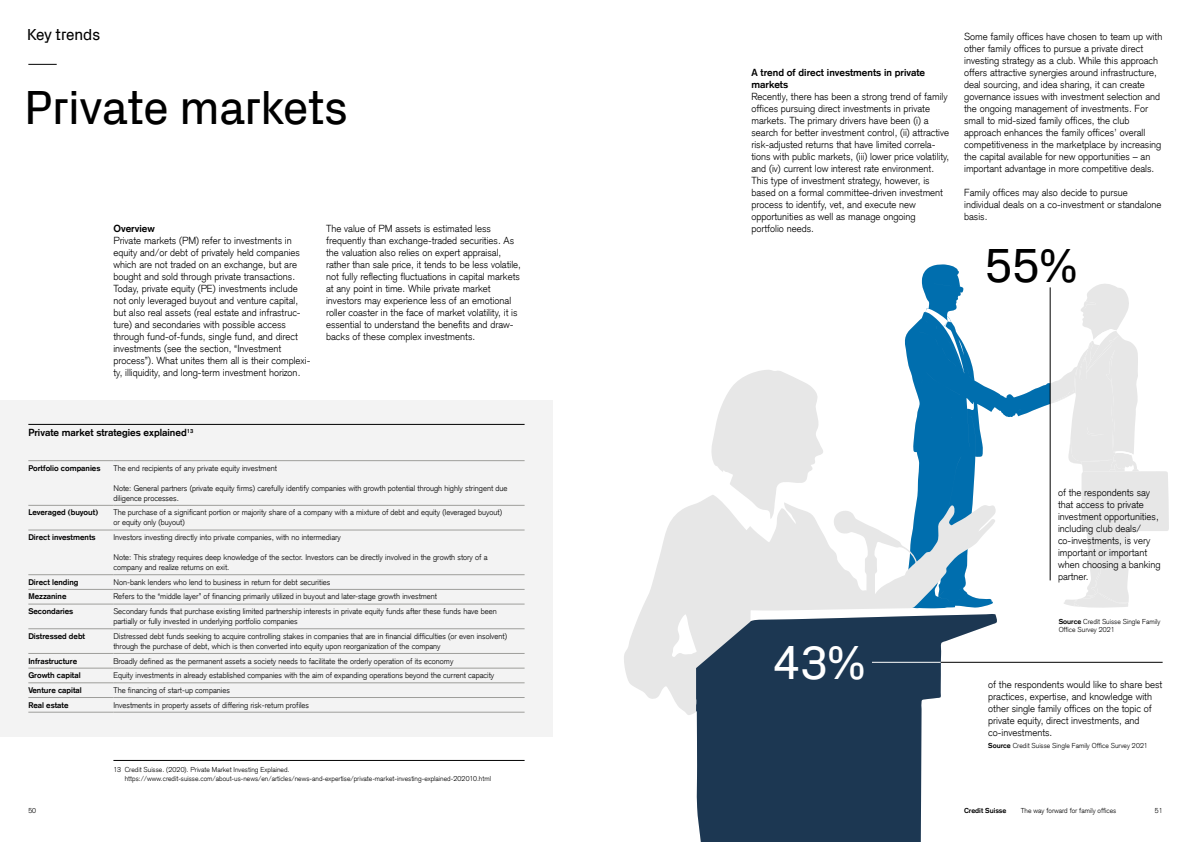
<style>
.page{position:relative;width:1191px;height:842px;background:#fff}
.page>*{position:absolute;margin:0;border:0;box-sizing:border-box;transform-origin:0 0}
.t1{font:48px "Credit Suisse Headline";color:#000}
.t2{font:48px "Credit Suisse Headline";color:#fff}
.t3{font:16px "Credit Suisse Headline";color:#000}
.t4{font:300 10px/12px "Credit Suisse Type";color:#000}
.t5{font:700 10px/12px "Credit Suisse Type";color:#000}
.t6{font:300 8px/10px "Credit Suisse Type";color:#000}
.t7{font:700 8px "Credit Suisse Type";color:#000}
.t8{font:300 7px/8.4px "Credit Suisse Type";color:#000}
.t9{font:700 7px "Credit Suisse Type";color:#000}
.s1{font-weight:700}
</style>
<div class="page">
<svg style="left:905px;top:264px;width:264px;height:344px"></svg>
<svg style="left:624px;top:494px;width:374px;height:221px;fill:#e7e7e7"></svg>
<svg style="left:711px;top:370px;width:112px;height:149px"></svg>
<svg style="left:696px;top:613px;width:302px;height:229px;fill:#1c3752"></svg>
<hr style="left:1050px;top:287px;width:1px;height:293px;background:#000">
<hr style="left:872px;top:662px;width:68px;height:1px;background:#fff">
<hr style="left:940px;top:662px;width:222px;height:1px;background:#000">
<div style="left:0;top:400px;width:553px;height:336px;background:#f3f3f3"></div>
<hr style="left:28px;top:424px;width:496px;height:1px;background:#000">
<hr style="left:113px;top:760px;width:411px;height:1px;background:#000">
<hr style="left:28px;top:712px;width:85px;height:1px;background:#9e9e9b">
<hr style="left:113px;top:712px;width:411px;height:1px;background:#9e9e9b">
<hr style="left:28px;top:697px;width:85px;height:1px;background:#9e9e9b">
<hr style="left:113px;top:697px;width:411px;height:1px;background:#9e9e9b">
<hr style="left:28px;top:682px;width:85px;height:1px;background:#9e9e9b">
<hr style="left:113px;top:682px;width:411px;height:1px;background:#9e9e9b">
<hr style="left:28px;top:668px;width:85px;height:1px;background:#9e9e9b">
<hr style="left:113px;top:668px;width:411px;height:1px;background:#9e9e9b">
<hr style="left:28px;top:653px;width:85px;height:1px;background:#9e9e9b">
<hr style="left:113px;top:653px;width:411px;height:1px;background:#9e9e9b">
<hr style="left:28px;top:628px;width:85px;height:1px;background:#9e9e9b">
<hr style="left:113px;top:628px;width:411px;height:1px;background:#9e9e9b">
<hr style="left:28px;top:604px;width:85px;height:1px;background:#9e9e9b">
<hr style="left:113px;top:604px;width:411px;height:1px;background:#9e9e9b">
<hr style="left:28px;top:589px;width:85px;height:1px;background:#9e9e9b">
<hr style="left:113px;top:589px;width:411px;height:1px;background:#9e9e9b">
<hr style="left:28px;top:574px;width:85px;height:1px;background:#9e9e9b">
<hr style="left:113px;top:574px;width:411px;height:1px;background:#9e9e9b">
<hr style="left:28px;top:530px;width:85px;height:1px;background:#9e9e9b">
<hr style="left:113px;top:530px;width:411px;height:1px;background:#9e9e9b">
<hr style="left:28px;top:505px;width:85px;height:1px;background:#9e9e9b">
<hr style="left:113px;top:505px;width:411px;height:1px;background:#9e9e9b">
<hr style="left:28px;top:460px;width:85px;height:1px;background:#9e9e9b">
<hr style="left:113px;top:460px;width:411px;height:1px;background:#9e9e9b">
<svg style="left:28px;top:64px;width:29px;height:1px"></svg>
<p class="t3" style="left:27px;top:23px;width:75px">Key trends</p>
<h1 class="t1" style="left:25px;top:73px;width:325px">Private markets</h1>
<p class="t5" style="left:113px;top:223px;width:43px">Overview</p>
<p class="t4" style="left:113px;top:235px;width:198px">Private markets (PM) refer to investments in equity and/or debt of privately held companies which are not traded on an exchange, but are bought and sold through private transactions.<br>Today, private equity (PE) investments include not only leveraged buyout and venture capital, but also real assets (real estate and infrastruc&shy;ture) and secondaries with possible access through fund-of-funds, single fund, and direct investments (see the section, “Investment process”). What unites them all is their complexi&shy;ty, illiquidity, and long-term investment horizon.</p>
<p class="t4" style="left:326px;top:223px;width:196px">The value of PM assets is estimated less frequently than exchange-traded securities. As the valuation also relies on expert appraisal, rather than sale price, it tends to be less volatile, not fully reflecting fluctuations in capital markets at any point in time. While private market investors may experience less of an emotional roller coaster in the face of market volatility, it is essential to understand the benefits and draw&shy;backs of these complex investments.</p>
<p class="t5" style="left:28px;top:427px;width:166px">Private market strategies explained<sup>13</sup></p>
<p class="t7" style="left:28px;top:463px;width:74px">Portfolio companies</p>
<p class="t6" style="left:113px;top:463px;width:165px">The end recipients of any private equity investment</p>
<p class="t6" style="left:113px;top:483px;width:395px">Note: General partners (private equity firms) carefully identify companies with growth potential through highly stringent due diligence processes.</p>
<p class="t7" style="left:28px;top:508px;width:71px">Leveraged (buyout)</p>
<p class="t6" style="left:113px;top:508px;width:390px">The purchase of a significant portion or majority share of a company with a mixture of debt and equity (leveraged buyout) or equity only (buyout)</p>
<p class="t7" style="left:28px;top:533px;width:69px">Direct investments</p>
<p class="t6" style="left:113px;top:532px;width:229px">Investors investing directly into private companies, with no intermediary</p>
<p class="t6" style="left:113px;top:552px;width:376px">Note: This strategy requires deep knowledge of the sector. Investors can be directly involved in the growth story of a company and realize returns on exit.</p>
<p class="t7" style="left:28px;top:577px;width:52px">Direct lending</p>
<p class="t6" style="left:113px;top:577px;width:218px">Non-bank lenders who lend to business in return for debt securities</p>
<p class="t7" style="left:28px;top:592px;width:40px">Mezzanine</p>
<p class="t6" style="left:113px;top:592px;width:325px">Refers to the “middle layer” of financing primarily utilized in buyout and later-stage growth investment</p>
<p class="t7" style="left:28px;top:607px;width:46px">Secondaries</p>
<p class="t6" style="left:113px;top:606px;width:385px">Secondary funds that purchase existing limited partnership interests in private equity funds after these funds have been partially or fully invested in underlying portfolio companies</p>
<p class="t7" style="left:28px;top:631px;width:58px">Distressed debt</p>
<p class="t6" style="left:113px;top:631px;width:395px">Distressed debt funds seeking to acquire controlling stakes in companies that are in financial difficulties (or even insolvent) through the purchase of debt, which is then converted into equity upon reorganization of the company</p>
<p class="t7" style="left:28px;top:656px;width:50px">Infrastructure</p>
<p class="t6" style="left:113px;top:656px;width:341px">Broadly defined as the permanent assets a society needs to facilitate the orderly operation of its economy</p>
<p class="t7" style="left:28px;top:671px;width:54px">Growth capital</p>
<p class="t6" style="left:113px;top:670px;width:382px">Equity investments in already established companies with the aim of expanding operations beyond the current capacity</p>
<p class="t7" style="left:28px;top:685px;width:55px">Venture capital</p>
<p class="t6" style="left:113px;top:685px;width:118px">The financing of start-up companies</p>
<p class="t7" style="left:28px;top:700px;width:42px">Real estate</p>
<p class="t6" style="left:113px;top:700px;width:197px">Investments in property assets of differing risk-return profiles</p>
<p class="t8" style="left:125px;top:766px;width:368px;text-indent:-11px">13 Credit Suisse. (2020). Private Market Investing Explained. https://www.credit-suisse.com/about-us-news/en/articles/news-and-expertise/private-market-investing-explained-202010.html</p>
<p class="t5" style="left:751px;top:67px;width:175px">A trend of direct investments in private markets</p>
<p class="t4" style="left:751px;top:91px;width:199px">Recently, there has been a strong trend of family offices pursuing direct investments in private markets. The primary drivers have been (i) a search for better investment control, (ii) attractive risk-adjusted returns that have limited correla&shy;tions with public markets, (iii) lower price volatility, and (iv) current low interest rate environment.<br>This type of investment strategy, however, is based on a formal committee-driven investment process to identify, vet, and execute new opportunities as well as manage ongoing portfolio needs.</p>
<p class="t4" style="left:964px;top:31px;width:200px">Some family offices have chosen to team up with other family offices to pursue a private direct investing strategy as a club. While this approach offers attractive synergies around infrastructure, deal sourcing, and idea sharing, it can create governance issues with investment selection and the ongoing management of investments. For small to mid-sized family offices, the club approach enhances the family offices’ overall competitiveness in the marketplace by increasing the capital available for new opportunities – an important advantage in more competitive deals.</p>
<p class="t4" style="left:964px;top:187px;width:199px">Family offices may also decide to pursue individual deals on a co-investment or standalone basis.</p>
<h1 class="t1" style="left:984px;top:231px;width:94px">55%</h1>
<h1 class="t2" style="left:772px;top:628px;width:94px">43%</h1>
<p class="t4" style="left:1058px;top:487px;width:104px">of the respondents say that access to private investment opportunities, including club deals/ co-investments, is very important or important when choosing a banking partner.</p>
<p class="t8" style="left:1058px;top:617px;width:103px;line-height:8px"><span class="s1">Source</span> Credit Suisse Single Family<br>Office Survey 2021</p>
<p class="t4" style="left:988px;top:679px;width:176px">of the respondents would like to share best practices, expertise, and knowledge with other single family offices on the topic of private equity, direct investments, and co-investments.</p>
<p class="t8" style="left:988px;top:741px;width:161px"><span class="s1">Source</span> Credit Suisse Single Family Office Survey 2021</p>
<p class="t8" style="left:28px;top:806px;width:9px">50</p>
<p class="t9" style="left:964px;top:806px;width:44px">Credit Suisse</p>
<p class="t8" style="left:1020px;top:806px;width:97px">The way forward for family offices</p>
<p class="t8" style="left:1154px;top:806px;width:9px">51</p>
</div>
